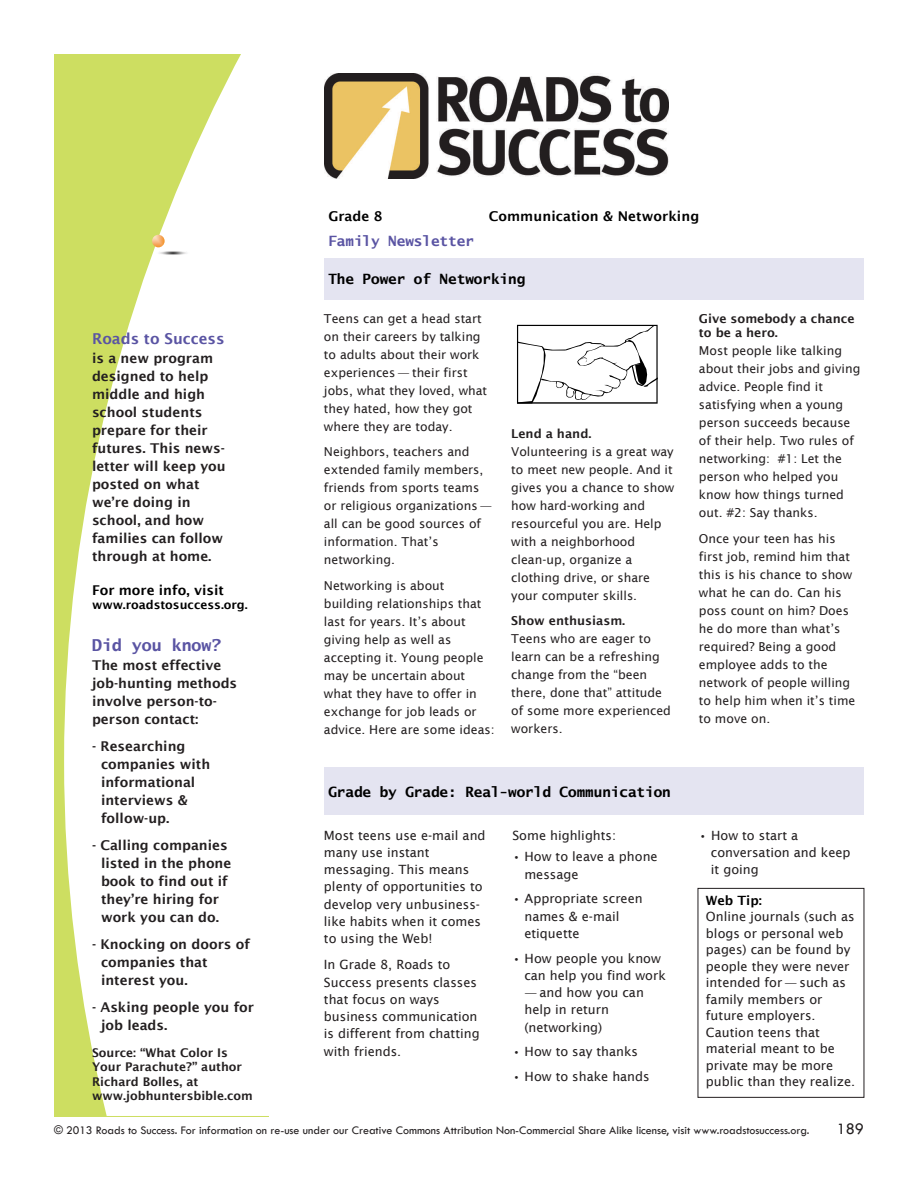
<style>
.page{position:relative;width:918px;height:1188px;background:#fff}
.page>*{position:absolute;margin:0;border:0;box-sizing:border-box;transform-origin:0 0}
.t1{font:700 16.5px "Lucida Sans Typewriter";color:#5a54a3}
.Lesson_Front_Page_Te{font:500 16.5px "Tw Cen";color:#231f20}
.t2{font:600 15px "Lucida Sans";letter-spacing:-.005em;color:#5a54a3}
.t3{font:700 14.25px "Lucida Sans Typewriter";color:#000}
.t4{font:700 14.25px "Lucida Sans Typewriter";color:#5a54a3}
.t5{font:600 13.5px/18px "Lucida Sans";color:#231f20}
.t6{font:600 13.5px "Lucida Sans";letter-spacing:.005em;color:#000}
.t7{font:12.75px/17.2px "Lucida Sans";color:#231f20}
.t8{font:12.3px/18px "Lucida Sans";color:#231f20}
.t9{font:600 12.3px/14.7px "Lucida Sans";color:#231f20}
.t10{font:500 12px "Tw Cen";color:#231f20}
.t11{font:600 12px/14.4px "Lucida Sans";color:#231f20}
.t12{font:600 12px "Lucida Sans";color:#000}
.s1{font-weight:600}
.s2{font-weight:600;color:#000}
</style>
<div class="page">
<div style="left:54px;top:54px;width:214px;height:1062px;background:#cdde61"></div>
<svg style="left:64px;top:54px;width:204px;height:1062px;fill:#fff"></svg>
<img style="left:157px;top:251px;width:32px;height:4px">
<svg style="left:152px;top:235px;width:13px;height:12px"></svg>
<div style="left:324px;top:768px;width:540px;height:47px;background:#e4e4f1"></div>
<div style="left:324px;top:258px;width:540px;height:42px;background:#e4e4f1"></div>
<img style="left:324px;top:74px;width:344px;height:104px">
<svg style="left:517px;top:325px;width:141px;height:79px"></svg>
<div style="left:698px;top:888px;width:166px;height:210px;border:1px solid #231f20"></div>
<p class="t6" style="left:328px;top:209px;width:55px">Grade 8</p>
<p class="t6" style="left:489px;top:209px;width:212px">Communication &amp; Networking</p>
<p class="t4" style="left:328px;top:233px;width:147px">Family Newsletter</p>
<p class="t2" style="left:92px;top:330px;width:134px">Roads to Success</p>
<p class="t5" style="left:92px;top:349px;width:135px">is a new program designed to help middle and high school students prepare for their futures. This news&shy;letter will keep you posted on what we’re doing in school, and how families can follow through at home.</p>
<p class="t6" style="left:92px;top:582px;width:133px">For more info, visit</p>
<p class="t12" style="left:92px;top:598px;width:157px">www.roadstosuccess.org.</p>
<p class="t1" style="left:92px;top:636px;width:131px">Did you know?</p>
<p class="t5" style="left:92px;top:656px;width:147px">The most effective job-hunting methods involve person-to&shy;person contact:</p>
<p class="t5" style="left:101px;top:737px;width:111px;text-indent:-9px">- Researching companies with informational interviews &amp; follow-up.</p>
<p class="t5" style="left:101px;top:836px;width:132px;text-indent:-9px">- Calling companies listed in the phone book to find out if they’re hiring for work you can do.</p>
<p class="t5" style="left:101px;top:935px;width:150px;text-indent:-9px">- Knocking on doors of companies that interest you.</p>
<p class="t5" style="left:101px;top:998px;width:155px;text-indent:-9px">- Asking people you for job leads.</p>
<p class="t11" style="left:92px;top:1045px;width:162px">Source: “What Color Is<br>Your Parachute?” author<br>Richard Bolles, at www.jobhuntersbible.com</p>
<p class="t3" style="left:328px;top:271px;width:198px">The Power of Networking</p>
<p class="t8" style="left:324px;top:309px;width:165px">Teens can get a head start on their careers by talking to adults about their work experiences — their first jobs, what they loved, what they hated, how they got where they are today.</p>
<p class="t8" style="left:324px;top:443px;width:170px">Neighbors, teachers and extended family members, friends from sports teams or religious organizations — all can be good sources of information. That’s networking.</p>
<p class="t8" style="left:324px;top:576px;width:172px">Networking is about building relationships that last for years. It’s about giving help as well as accepting it. Young people may be uncertain about what they have to offer in exchange for job leads or advice. Here are some ideas:</p>
<p class="t8" style="left:511px;top:424px;width:165px"><span class="s1">Lend a hand.<br></span>Volunteering is a great way to meet new people. And it gives you a chance to show how hard-working and resourceful you are. Help with a neighborhood clean-up, organize a clothing drive, or share your computer skills.</p>
<p class="t8" style="left:511px;top:612px;width:161px"><span class="s1">Show enthusiasm.<br></span>Teens who are eager to learn can be a refreshing change from the “been there, done that” attitude of some more experienced workers.</p>
<p class="t3" style="left:328px;top:783px;width:344px">Grade by Grade: Real-world Communication</p>
<p class="t7" style="left:324px;top:826px;width:163px">Most teens use e-mail and many use instant messaging. This means plenty of opportunities to develop very unbusiness&shy;like habits when it comes to using the Web!</p>
<p class="t7" style="left:324px;top:956px;width:157px">In Grade 8, Roads to<br>Success presents classes that focus on ways business communication is different from chatting with friends.</p>
<p class="t7" style="left:512px;top:826px;width:105px">Some highlights:</p>
<p class="t7" style="left:524px;top:848px;width:135px;text-indent:-12px"><span class="s1">•</span> How to leave a phone message</p>
<p class="t7" style="left:524px;top:890px;width:120px;text-indent:-12px"><span class="s1">•</span> Appropriate screen names &amp; e-mail etiquette</p>
<p class="t7" style="left:524px;top:949px;width:143px;text-indent:-12px"><span class="s1">•</span> How people you know can help you find work</p>
<p class="t7" style="left:524px;top:984px;width:121px">— and how you can help in return (networking)</p>
<p class="t7" style="left:512px;top:1043px;width:127px"><span class="s1">•</span> How to say thanks</p>
<p class="t7" style="left:512px;top:1068px;width:139px"><span class="s1">•</span> How to shake hands</p>
<p class="t9" style="left:699px;top:311px;width:157px">Give somebody a chance to be a hero.</p>
<p class="t8" style="left:699px;top:342px;width:163px">Most people like talking about their jobs and giving advice. People find it satisfying when a young person succeeds because of their help. Two rules of networking: #1: Let the person who helped you know how things turned out. #2: Say thanks.</p>
<p class="t8" style="left:699px;top:529px;width:158px">Once your teen has his first job, remind him that this is his chance to show what he can do. Can his poss count on him? Does he do more than what’s required? Being a good employee adds to the network of people willing to help him when it’s time to move on.</p>
<p class="t7" style="left:711px;top:826px;width:141px;text-indent:-12px"><span class="s1">•</span> How to start a conversation and keep it going</p>
<p class="t7" style="left:706px;top:892px;width:151px;line-height:16.5px"><span class="s2">Web Tip:<br></span>Online journals (such as blogs or personal web pages) can be found by people they were never intended for — such as family members or future employers.<br>Caution teens that material meant to be private may be more public than they realize.</p>
<p class="t10" style="left:54px;top:1123px;width:757px">© 2013 Roads to Success. For information on re-use under our Creative Commons Attribution Non-Commercial Share Alike license, visit www.roadstosuccess.org.</p>
<p class="Lesson_Front_Page_Te" style="left:837px;top:1119px;width:29px">189</p>
</div>
